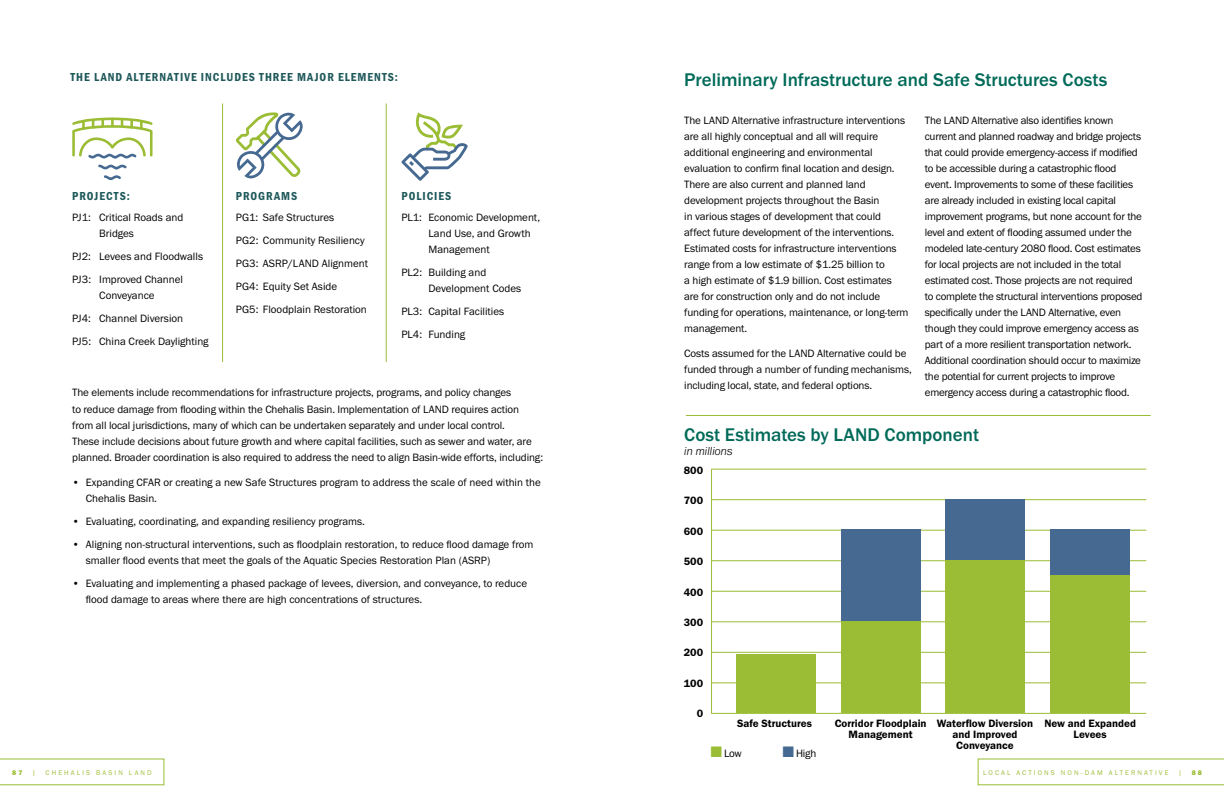
<style>
.page{position:relative;width:1224px;height:792px;background:#fff}
.page>*{position:absolute;margin:0;border:0;box-sizing:border-box;transform-origin:0 0}
.t1{font:500 19px "Franklin Gothic URW";color:#006a59}
.t2{font:12px "Franklin Gothic URW Con Dem";letter-spacing:.08em;color:#1e585a}
.t3{font:italic 300 12px "Franklin Gothic URW";letter-spacing:-.01em;color:#000}
.t4{font:11px/16px "Franklin Gothic URW Boo";letter-spacing:-.01em;color:#000}
.t5{font:11px/11px "Franklin Gothic URW Dem";color:#000;text-align:center}
.t6{font:7px "Franklin Gothic URW Boo";letter-spacing:.3em;color:#9bbd35}
.t7{font:7px "Franklin Gothic URW Hea";color:#9bbd35}
.s1{font-family:"ESRI Enviro Hazard Incident";color:#9bbd35}
.s2{font-family:"ESRI Enviro Hazard Incident";color:#456990}
</style>
<div class="page">
<svg style="left:72px;top:118px;width:81px;height:40px"></svg>
<svg style="left:98px;top:165px;width:29px;height:4px"></svg>
<svg style="left:104px;top:175px;width:17px;height:5px"></svg>
<svg style="left:236px;top:112px;width:67px;height:66px"></svg>
<svg style="left:401px;top:112px;width:67px;height:69px"></svg>
<hr style="left:222px;top:104px;width:1px;height:258px;background:#9bbd35">
<hr style="left:386px;top:104px;width:1px;height:258px;background:#9bbd35">
<hr style="left:686px;top:415px;width:465px;height:1px;background:#9bbd35">
<hr style="left:711px;top:469px;width:1px;height:244px;background:#9bbd35">
<hr style="left:712px;top:713px;width:434px;height:1px;background:#9bbd35">
<hr style="left:712px;top:683px;width:434px;height:1px;background:#9bbd35">
<hr style="left:712px;top:652px;width:434px;height:1px;background:#9bbd35">
<hr style="left:712px;top:622px;width:434px;height:1px;background:#9bbd35">
<hr style="left:712px;top:591px;width:434px;height:1px;background:#9bbd35">
<hr style="left:712px;top:561px;width:434px;height:1px;background:#9bbd35">
<hr style="left:712px;top:530px;width:434px;height:1px;background:#9bbd35">
<hr style="left:712px;top:499px;width:434px;height:1px;background:#9bbd35">
<hr style="left:712px;top:469px;width:434px;height:1px;background:#9bbd35">
<div style="left:1050px;top:529px;width:80px;height:184px;background:#456990"></div>
<div style="left:1050px;top:575px;width:80px;height:138px;background:#9bbd35"></div>
<div style="left:946px;top:499px;width:79px;height:214px;background:#456990"></div>
<div style="left:945px;top:560px;width:80px;height:153px;background:#9bbd35"></div>
<div style="left:841px;top:529px;width:80px;height:184px;background:#456990"></div>
<div style="left:841px;top:621px;width:79px;height:92px;background:#9bbd35"></div>
<div style="left:736px;top:654px;width:80px;height:59px;background:#9bbd35"></div>
<svg style="left:978px;top:759px;width:246px;height:26px"></svg>
<svg style="left:0;top:759px;width:164px;height:26px"></svg>
<p class="t2" style="left:71px;top:69px;width:329px">THE LAND ALTERNATIVE INCLUDES THREE MAJOR ELEMENTS:</p>
<h1 class="t1" style="left:684px;top:68px;width:425px">Preliminary Infrastructure and Safe Structures Costs</h1>
<p class="t4" style="left:684px;top:112px;width:226px">The LAND Alternative infrastructure interventions are all highly conceptual and all will require additional engineering and environmental evaluation to confirm final location and design.<br>There are also current and planned land development projects throughout the Basin<br>in various stages of development that could affect future development of the interventions.<br>Estimated costs for infrastructure interventions range from a low estimate of $1.25 billion to<br>a high estimate of $1.9 billion. Cost estimates are for construction only and do not include funding for operations, maintenance, or long-term management.</p>
<p class="t4" style="left:684px;top:345px;width:229px">Costs assumed for the LAND Alternative could be funded through a number of funding mechanisms, including local, state, and federal options.</p>
<p class="t4" style="left:925px;top:112px;width:219px">The LAND Alternative also identifies known current and planned roadway and bridge projects that could provide emergency-access if modified to be accessible during a catastrophic flood event. Improvements to some of these facilities are already included in existing local capital improvement programs, but none account for the level and extent of flooding assumed under the modeled late-century 2080 flood. Cost estimates for local projects are not included in the total estimated cost. Those projects are not required to complete the structural interventions proposed specifically under the LAND Alternative, even though they could improve emergency access as part of a more resilient transportation network.<br>Additional coordination should occur to maximize the potential for current projects to improve</p>
<p class="t2" style="left:72px;top:188px;width:59px">PROJECTS:</p>
<p class="t4" style="left:99px;top:209px;width:86px;text-indent:-27px">PJ1: Critical Roads and<br>Bridges</p>
<p class="t4" style="left:72px;top:244px;width:132px;line-height:23.2px">PJ2: Levees and Floodwalls<br>PJ3: Improved Channel</p>
<p class="t4" style="left:72px;top:283px;width:138px;line-height:23.2px;text-indent:27px">Conveyance<br>PJ4: Channel Diversion<br>PJ5: China Creek Daylighting</p>
<p class="t2" style="left:236px;top:188px;width:63px">PROGRAMS</p>
<p class="t4" style="left:236px;top:205px;width:134px;line-height:23.2px">PG1: Safe Structures<br>PG2: Community Resiliency<br>PG3: ASRP/LAND Alignment<br>PG4: Equity Set Aside<br>PG5: Floodplain Restoration</p>
<p class="t2" style="left:401px;top:188px;width:51px">POLICIES</p>
<p class="t4" style="left:428px;top:209px;width:113px;text-indent:-27px">PL1: Economic Development,<br>Land Use, and Growth<br>Management</p>
<p class="t4" style="left:428px;top:264px;width:94px;text-indent:-27px">PL2: Building and<br>Development Codes</p>
<p class="t4" style="left:401px;top:299px;width:104px;line-height:23.2px">PL3: Capital Facilities<br>PL4: Funding</p>
<p class="t4" style="left:72px;top:385px;width:440px">The elements include recommendations for infrastructure projects, programs, and policy changes</p>
<p class="t4" style="left:925px;top:384px;width:206px">emergency access during a catastrophic flood.</p>
<p class="t4" style="left:72px;top:401px;width:472px">to reduce damage from flooding within the Chehalis Basin. Implementation of LAND requires action<br>from all local jurisdictions, many of which can be undertaken separately and under local control.<br>These include decisions about future growth and where capital facilities, such as sewer and water, are planned. Broader coordination is also required to address the need to align Basin-wide efforts, including:</p>
<p class="t4" style="left:86px;top:474px;width:457px;text-indent:-13px">• Expanding CFAR or creating a new Safe Structures program to address the scale of need within the<br>Chehalis Basin.</p>
<p class="t4" style="left:72px;top:513px;width:294px">• Evaluating, coordinating, and expanding resiliency programs.</p>
<p class="t4" style="left:86px;top:536px;width:449px;text-indent:-13px">• Aligning non-structural interventions, such as floodplain restoration, to reduce flood damage from smaller flood events that meet the goals of the Aquatic Species Restoration Plan (ASRP)</p>
<p class="t4" style="left:86px;top:575px;width:443px;text-indent:-13px">• Evaluating and implementing a phased package of levees, diversion, and conveyance, to reduce flood damage to areas where there are high concentrations of structures.</p>
<h1 class="t1" style="left:684px;top:423px;width:296px">Cost Estimates by LAND Component</h1>
<p class="t3" style="left:684px;top:444px;width:50px">in millions</p>
<p class="t5" style="left:684px;top:465px;width:21px">800</p>
<p class="t5" style="left:684px;top:495px;width:21px">700</p>
<p class="t5" style="left:684px;top:525px;width:21px">600</p>
<p class="t5" style="left:684px;top:556px;width:21px">500</p>
<p class="t5" style="left:684px;top:586px;width:21px">400</p>
<p class="t5" style="left:684px;top:617px;width:21px">300</p>
<p class="t5" style="left:684px;top:647px;width:21px">200</p>
<p class="t5" style="left:684px;top:677px;width:21px">100</p>
<p class="t5" style="left:697px;top:708px;width:8px">0</p>
<p class="t5" style="left:737px;top:717px;width:76px">Safe Structures</p>
<p class="t5" style="left:835px;top:717px;width:93px">Corridor Floodplain<br>Management</p>
<p class="t5" style="left:1044px;top:717px;width:93px">New and Expanded<br>Levees</p>
<p class="t5" style="left:937px;top:717px;width:98px">Waterflow Diversion and Improved<br>Conveyance</p>
<p class="t4" style="left:711px;top:745px;width:32px"><span class="s1">S</span> Low</p>
<p class="t4" style="left:783px;top:745px;width:35px"><span class="s2">S</span> High</p>
<p class="t7" style="left:12px;top:768px;width:12px">8 7</p>
<p class="t6" style="left:32px;top:769px;width:5px">|</p>
<p class="t6" style="left:46px;top:769px;width:108px">CHEHALIS BASIN LAND</p>
<p class="t6" style="left:983px;top:769px;width:187px">LOCAL ACTIONS NON-DAM ALTERNATIVE</p>
<p class="t6" style="left:1178px;top:769px;width:5px">|</p>
<p class="t7" style="left:1192px;top:768px;width:12px">8 8</p>
</div>
